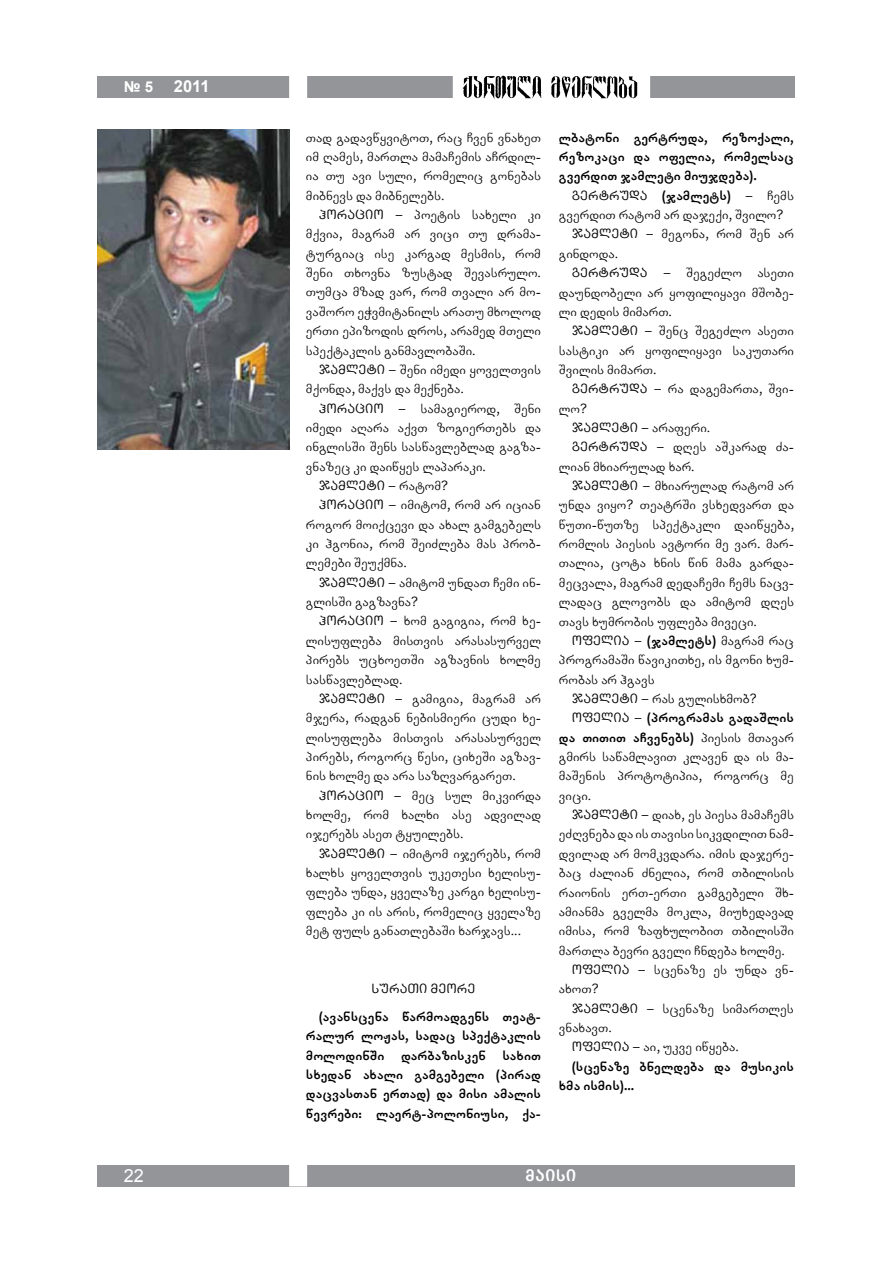
<style>
.page{position:relative;width:893px;height:1263px;background:#fff}
.page>*{position:absolute;margin:0;border:0;box-sizing:border-box;transform-origin:0 0}
.t1{font:18px "Arial";color:#fff}
.t2{font:700 16.5px "Kolhety Mt";color:#fff}
.t3{font:700 16.5px "Arial";color:#fff}
.t4{font:700 15px "Arial";color:#fff}
.t5{font:13.2px/19.4px "Kolhety Normal";color:#000;text-align:justify}
.t6{font:700 13.2px/19.4px "Kolhety";color:#000;text-align:justify}
.t7{font:13.2px "Kolhety Mt Normal";color:#000}
.s1{font-family:"Kolhety Mt Normal"}
.s2{font-family:"Kolhety Normal"}
.s3{font-family:"Kolhety Mt Normal";font-weight:400}
.s4{font-family:"Kolhety Normal";font-weight:400}
.s5{font-family:"Kolhety";font-weight:700}
</style>
<div class="page">
<div style="left:98px;top:76px;width:697px;height:21px;background:#939598"></div>
<div style="left:98px;top:1165px;width:697px;height:21px;background:#939598"></div>
<div style="left:289px;top:74px;width:18px;height:24px;background:#fff;border:2px solid #fff"></div>
<div style="left:289px;top:1165px;width:18px;height:21px;background:#fff;border:2px solid #fff"></div>
<div style="left:453px;top:74px;width:197px;height:26px;background:#fff"></div>
<img style="left:461px;top:75px;width:177px;height:24px">
<img style="left:98px;top:129px;width:191px;height:320px">
<p class="t4" style="left:124px;top:77px;width:31px">№ 5</p>
<p class="t3" style="left:174px;top:75px;width:37px">2011</p>
<p class="t5" style="left:306px;top:129px;width:237px">TAD GADAVWYVITOT, RAC CVEN VNAXET IM RAMES, MARTLA MAMACEMIS ACRDIL-IA TU AVI SULI, ROMELIC GONEBAS MIBNEVS DA MIBNELEBS.</p>
<p class="t5" style="left:306px;top:206px;width:237px;text-indent:13px"><span class="s1">HORACIO</span> – POETIS SAXELI KI MQVIA, MAGRAM AR VICI TU DRAMA-TURGIAC ISE KARGAD MESMIS, ROM SENI TXOVNA ZUSTAD SEVASRULO.<br>TUMCA MZAD VAR, ROM TVALI AR MO-VASORO EWVMITANILS ARATU MXOLOD ERTI EPIZODIS DROS, ARAMED MTELI SPEQTAKLIS GANMAVLOBASI.</p>
<p class="t5" style="left:306px;top:361px;width:237px;text-indent:13px"><span class="s1">JAMLETI</span> – SENI IMEDI YOVELTVIS<br>MQONDA, MAQVS DA MEQNEBA.</p>
<p class="t5" style="left:306px;top:399px;width:237px;text-indent:13px"><span class="s1">HORACIO</span> – SAMAGIEROD, SENI IMEDI ARARA AQVT ZOGIERTEBS DA INGLISSI SENS SASWAVLEBLAD GAGZA-VNAZEC KI DAIWYES LAPARAKI.</p>
<p class="t7" style="left:319px;top:479px;width:131px">JAMLETI <span class="s2">– RATOM?</span></p>
<p class="t5" style="left:306px;top:496px;width:237px;text-indent:13px"><span class="s1">HORACIO</span> – IMITOM, ROM AR ICIAN ROGOR MOIQCEVI DA AXAL GAMGEBELS KI HGONIA, ROM SEIZLEBA MAS PROB-LEMEBI SEUQMNA.</p>
<p class="t5" style="left:306px;top:574px;width:236px;text-indent:13px"><span class="s1">JAMLETI</span> – AMITOM UNDAT CEMI IN-<br>GLISSI GAGZAVNA?</p>
<p class="t5" style="left:306px;top:612px;width:237px;text-indent:13px"><span class="s1">HORACIO</span> – XOM GAGIGIA, ROM XE-LISUFLEBA MISTVIS ARASASURVEL PIREBS UCXOETSI AGZAVNIS XOLME SASWAVLEBLAD.</p>
<p class="t5" style="left:306px;top:690px;width:237px;text-indent:13px"><span class="s1">JAMLETI</span> – GAMIGIA, MAGRAM AR MJERA, RADGAN NEBISMIERI CUDI XE-LISUFLEBA MISTVIS ARASASURVEL PIREBS, ROGORC WESI, CIXESI AGZAV-NIS XOLME DA ARA SAZRVARGARET.</p>
<p class="t5" style="left:306px;top:786px;width:237px;text-indent:13px"><span class="s1">HORACIO</span> – MEC SUL MIKVIRDA XOLME, ROM XALXI ASE ADVILAD IJEREBS ASET TYUILEBS.</p>
<p class="t5" style="left:306px;top:845px;width:237px;text-indent:13px"><span class="s1">JAMLETI</span> – IMITOM IJEREBS, ROM XALXS YOVELTVIS UKETESI XELISU-FLEBA UNDA, YVELAZE KARGI XELISU-FLEBA KI IS ARIS, ROMELIC YVELAZE MET FULS GANATLEBASI XARJAVS...</p>
<p class="t7" style="left:372px;top:982px;width:105px">SURATI MEORE</p>
<p class="t6" style="left:306px;top:1008px;width:236px;text-indent:13px">(AVANSCENA WARMOADGENS TEAT-RALUR LOJAS, SADAC SPEQTAKLIS MOLODINSI</p>
<p class="t6" style="left:306px;top:1047px;width:236px;text-indent:197px">SAXIT SXEDAN AXALI GAMGEBELI (PIRAD DACVASTAN ERTAD) DA MISI AMALIS WEVREBI: LAERT-POLONIUSI, QA-</p>
<p class="t6" style="left:401px;top:1047px;width:86px">DARBAZISKEN</p>
<p class="t6" style="left:559px;top:129px;width:236px">LBATONI GERTRUDA, REZOQALI, REZOKACI DA OFELIA, ROMELSAC GVERDIT JAMLETI MIUJDEBA).</p>
<p class="t6" style="left:572px;top:187px;width:224px"><span class="s3">GERTRUDA</span> (JAMLETS) <span class="s4">– CEMS</span></p>
<p class="t5" style="left:559px;top:206px;width:226px">GVERDIT RATOM AR DAJEQI, SVILO?</p>
<p class="t5" style="left:572px;top:225px;width:224px"><span class="s1">JAMLETI</span> – MEGONA, ROM SEN AR</p>
<p class="t5" style="left:559px;top:245px;width:61px">GINDODA.</p>
<p class="t5" style="left:572px;top:264px;width:224px"><span class="s1">GERTRUDA</span> – SEGEZLO ASETI</p>
<p class="t5" style="left:559px;top:283px;width:237px">DAUNDOBELI AR YOFILIYAVI MSOBE-</p>
<p class="t5" style="left:559px;top:303px;width:115px">LI DEDIS MIMART.</p>
<p class="t5" style="left:572px;top:322px;width:224px"><span class="s1">JAMLETI</span> – SENC SEGEZLO ASETI</p>
<p class="t5" style="left:559px;top:341px;width:237px">SASTIKI AR YOFILIYAVI SAKUTARI</p>
<p class="t5" style="left:559px;top:361px;width:99px">SVILIS MIMART.</p>
<p class="t5" style="left:572px;top:380px;width:224px"><span class="s1">GERTRUDA</span> – RA DAGEMARTA, SVI-</p>
<p class="t5" style="left:559px;top:399px;width:30px">LO?</p>
<p class="t5" style="left:572px;top:419px;width:140px"><span class="s1">JAMLETI</span> – ARAFERI.</p>
<p class="t5" style="left:572px;top:438px;width:224px"><span class="s1">GERTRUDA</span> – DRES ASKARAD ZA-</p>
<p class="t5" style="left:559px;top:458px;width:137px">LIAN MXIARULAD XAR.</p>
<p class="t5" style="left:572px;top:477px;width:224px"><span class="s1">JAMLETI</span> – MXIARULAD RATOM AR</p>
<p class="t5" style="left:559px;top:496px;width:237px">UNDA VIYO? TEATRSI VSXEDVART DA</p>
<p class="t5" style="left:559px;top:516px;width:237px">WUTI-WUTZE SPEQTAKLI DAIWYEBA,</p>
<p class="t5" style="left:559px;top:535px;width:237px">ROMLIS PIESIS AVTORI ME VAR. MAR-</p>
<p class="t5" style="left:559px;top:554px;width:237px">TALIA, COTA XNIS WIN MAMA GARDA-</p>
<p class="t5" style="left:559px;top:574px;width:237px">MECVALA, MAGRAM DEDACEMI CEMS NACV-</p>
<p class="t5" style="left:559px;top:593px;width:237px">LADAC GLOVOBS DA AMITOM DRES</p>
<p class="t5" style="left:559px;top:612px;width:200px">TAVS XUMROBIS UFLEBA MIVECI.</p>
<p class="t5" style="left:572px;top:632px;width:224px"><span class="s1">OFELIA</span> – <span class="s5">(JAMLETS)</span> MAGRAM RAC</p>
<p class="t5" style="left:559px;top:651px;width:237px">PROGRAMASI WAVIKITXE, IS MGONI XUM-</p>
<p class="t5" style="left:559px;top:670px;width:97px">ROBAS AR HGAVS</p>
<p class="t5" style="left:572px;top:690px;width:187px"><span class="s1">JAMLETI</span> – RAS GULISXMOB?</p>
<p class="t6" style="left:559px;top:709px;width:236px;text-align:right"><span class="s3">OFELIA</span> <span class="s4">–</span> (PROGRAMAS GADASLIS<br>DA TITIT ACVENEBS) <span class="s4">PIESIS MTAVAR</span></p>
<p class="t5" style="left:559px;top:748px;width:237px">GMIRS SAWAMLAVIT KLAVEN DA IS MA-MASENIS PROTOTIPIA, ROGORC ME VICI.</p>
<p class="t5" style="left:572px;top:806px;width:224px"><span class="s1">JAMLETI</span> – DIAX, ES PIESA MAMACEMS</p>
<p class="t5" style="left:559px;top:825px;width:237px">EZRVNEBA DA IS TAVISI SIKVDILIT NAM-</p>
<p class="t5" style="left:559px;top:845px;width:237px">DVILAD AR MOMKVDARA. IMIS DAJERE-</p>
<p class="t5" style="left:559px;top:864px;width:237px">BAC ZALIAN ZNELIA, ROM TBILISIS</p>
<p class="t5" style="left:559px;top:883px;width:237px">RAIONIS ERT-ERTI GAMGEBELI SX-</p>
<p class="t5" style="left:559px;top:903px;width:237px">AMIANMA GVELMA MOKLA, MIUXEDAVAD</p>
<p class="t5" style="left:559px;top:922px;width:237px">IMISA, ROM ZAFXULOBIT TBILISSI</p>
<p class="t5" style="left:559px;top:941px;width:228px">MARTLA BEVRI GVELI CNDEBA XOLME.</p>
<p class="t5" style="left:572px;top:961px;width:224px"><span class="s1">OFELIA</span> – SCENAZE ES UNDA VN-</p>
<p class="t5" style="left:559px;top:980px;width:41px">AXOT?</p>
<p class="t5" style="left:572px;top:999px;width:224px"><span class="s1">JAMLETI</span> – SCENAZE SIMARTLES</p>
<p class="t5" style="left:559px;top:1019px;width:55px">VNAXAVT.</p>
<p class="t5" style="left:572px;top:1038px;width:169px"><span class="s1">OFELIA</span> – AI, UKVE IWYEBA.</p>
<p class="t6" style="left:559px;top:1057px;width:236px;text-indent:13px">(SCENAZE BNELDEBA DA MUSIKIS<br>XMA ISMIS)...</p>
<h1 class="t1" style="left:124px;top:1164px;width:22px">22</h1>
<p class="t2" style="left:525px;top:1167px;width:53px">MAISI</p>
</div>
